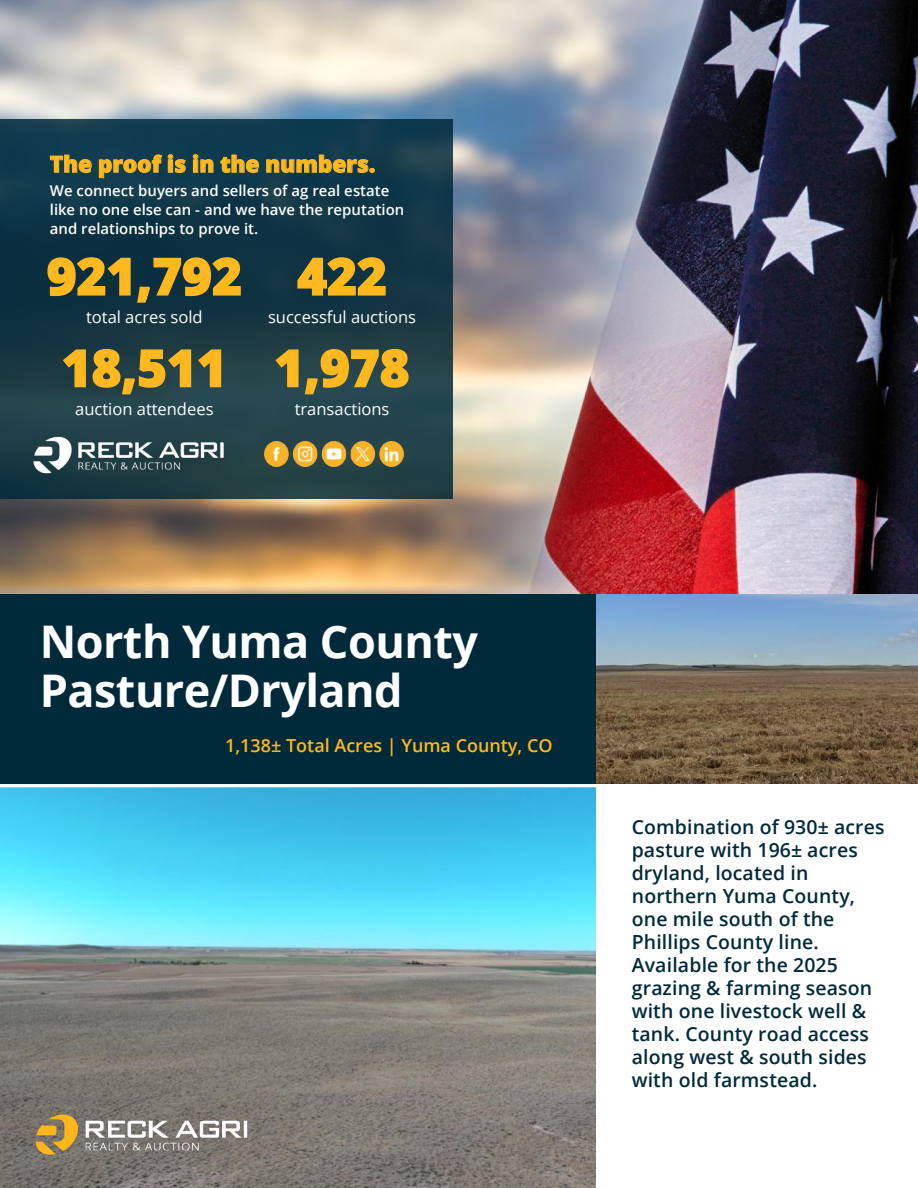
<style>
.page{position:relative;width:918px;height:1188px;background:#fff}
.page>*{position:absolute;margin:0;border:0;box-sizing:border-box;transform-origin:0 0}
.t1{font:800 51px "Open Sans";color:#ffb81d}
.t2{font:700 45px/48.3px "Open Sans";letter-spacing:-.015em;color:#fff}
.t3{font:800 22.5px "Open Sans";color:#ffb81d}
.t4{font:600 19.5px/23px "Open Sans";letter-spacing:.005em;color:#002a3a}
.t5{font:600 18px "Open Sans";color:#ffb81d}
.t6{font:16.5px "Open Sans";color:#fff}
.t7{font:600 15px/19.2px "Open Sans";color:#fff}
</style>
<div class="page">
<img style="left:0;top:0;width:918px;height:594px">
<img style="left:0;top:787px;width:596px;height:401px">
<img style="left:27px;top:1106px;width:233px;height:55px">
<img style="left:596px;top:594px;width:322px;height:190px">
<div style="left:0;top:594px;width:596px;height:190px;background:#002a3a"></div>
<div style="left:0;top:119px;width:453px;height:380px;background:#002a3a;opacity:.85"></div>
<img style="left:264px;top:442px;width:139px;height:24px">
<img style="left:25px;top:430px;width:210px;height:48px">
<p class="t3" style="left:50px;top:147px;width:327px">The proof is in the numbers.</p>
<p class="t7" style="left:50px;top:180px;width:356px">We connect buyers and sellers of ag real estate like no one else can - and we have the reputation and relationships to prove it.</p>
<h1 class="t1" style="left:47px;top:238px;width:197px">921,792</h1>
<p class="t6" style="left:86px;top:306px;width:118px">total acres sold</p>
<h1 class="t1" style="left:297px;top:238px;width:91px">422</h1>
<p class="t6" style="left:268px;top:306px;width:150px">successful auctions</p>
<h1 class="t1" style="left:62px;top:329px;width:167px">18,511</h1>
<p class="t6" style="left:75px;top:398px;width:140px">auction attendees</p>
<h1 class="t1" style="left:274px;top:329px;width:137px">1,978</h1>
<p class="t6" style="left:295px;top:398px;width:96px">transactions</p>
<h2 class="t2" style="left:40px;top:617px;width:440px">North Yuma County<br>Pasture/Dryland</h2>
<p class="t5" style="left:225px;top:733px;width:329px">1,138± Total Acres | Yuma County, CO</p>
<p class="t4" style="left:632px;top:815px;width:254px">Combination of 930± acres pasture with 196± acres dryland, located in northern Yuma County, one mile south of the<br>Phillips County line.<br>Available for the 2025 grazing &amp; farming season with one livestock well &amp; tank. County road access along west &amp; south sides with old farmstead.</p>
</div>
